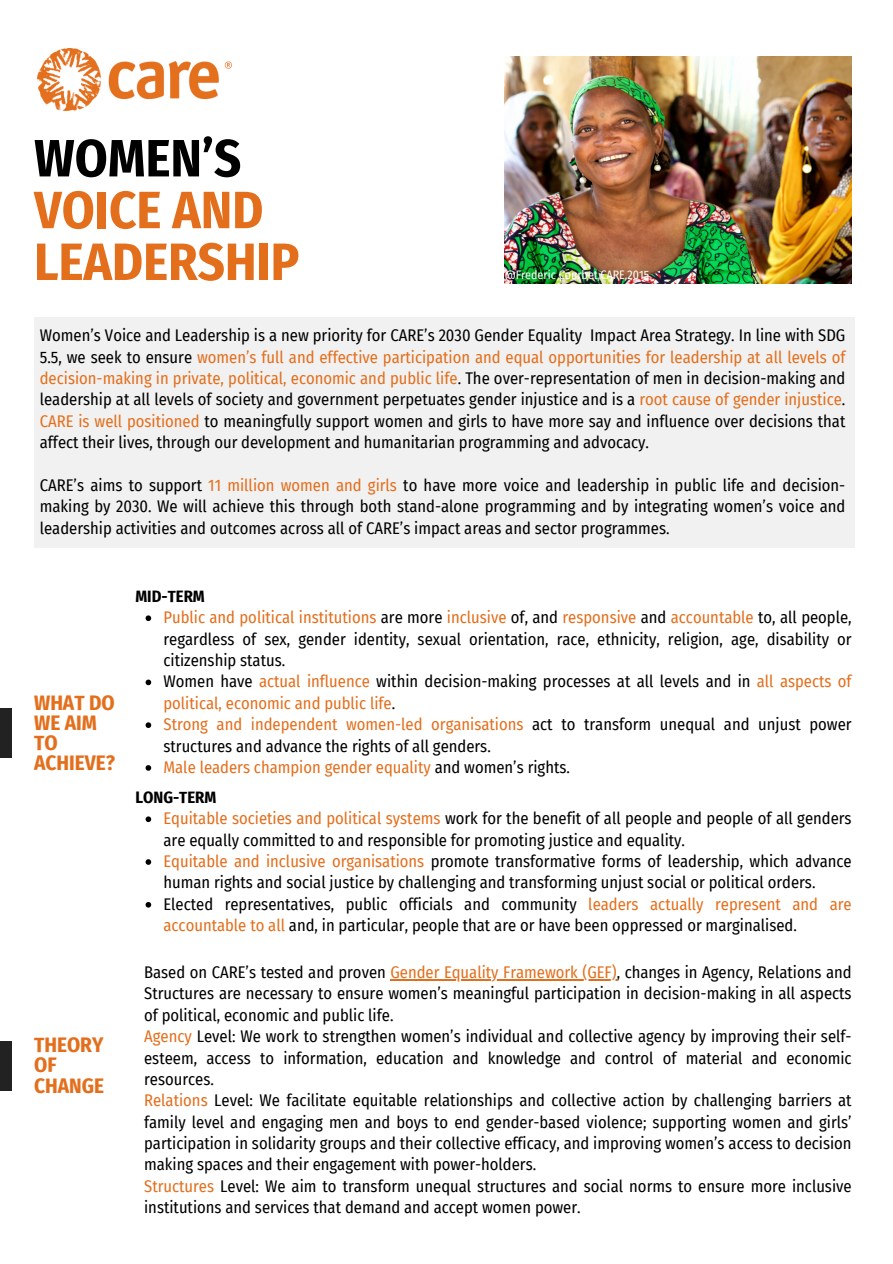
<style>
.page{position:relative;width:893px;height:1264px;background:#fff}
.page>*{position:absolute;margin:0;border:0;box-sizing:border-box;transform-origin:0 0}
.t1{font:700 52.5px/51.8px "Fira Sans Condensed";color:#e36f1d}
.t2{font:700 52.5px "Fira Sans Condensed";color:#000}
.t3{font:700 21px/20.2px "Fira Sans Condensed";color:#e36f1d}
.t4{font:16.5px/21.3px "Fira Sans Condensed";color:#000;text-align:justify}
.t5{font:16.5px/21.3px "Fira Sans Condensed";color:#e36f1d}
.t6{font:700 16.5px "Fira Sans Condensed";color:#000}
.t7{font:12px "Fira Sans Condensed";color:#fff}
.s1{color:#e36f1d}
.s2{color:#000}
</style>
<div class="page">
<img style="left:504px;top:56px;width:347px;height:228px">
<img style="left:38px;top:49px;width:193px;height:62px">
<svg style="left:145px;top:615px;width:6px;height:6px"></svg>
<svg style="left:145px;top:679px;width:6px;height:6px"></svg>
<svg style="left:145px;top:722px;width:6px;height:6px"></svg>
<svg style="left:145px;top:765px;width:6px;height:5px"></svg>
<div style="left:0;top:1040px;width:12px;height:50px;background:#222"></div>
<div style="left:0;top:708px;width:12px;height:50px;background:#222"></div>
<div style="left:34px;top:317px;width:820px;height:230px;background:#f1f1f1"></div>
<svg style="left:145px;top:816px;width:6px;height:6px"></svg>
<svg style="left:145px;top:859px;width:6px;height:5px"></svg>
<svg style="left:145px;top:902px;width:6px;height:5px"></svg>
<hr style="left:390px;top:979px;width:226px;height:1px;background:#e36f1d">
<p class="t2" style="left:34px;top:127px;width:208px">WOMEN’S</p>
<p class="t1" style="left:34px;top:185px;width:266px">VOICE AND<br>LEADERSHIP</p>
<p class="t7" style="left:504px;top:268px;width:146px">@Frederic Courbet,CARE,2015</p>
<p class="t4" style="left:40px;top:325px;width:807px">Women’s Voice and Leadership is a new priority for CARE’s 2030 Gender Equality Impact Area Strategy. In line with SDG 5.5, we seek to ensure <span class="s1">women’s full and effective participation and equal opportunities for leadership at all levels of decision-making in private, political, economic and public life</span>. The over-representation of men in decision-making and leadership at all levels of society and government perpetuates gender injustice and is a <span class="s1">root cause of gender injustice</span>.<br><span class="s1">CARE is well positioned</span> to meaningfully support women and girls to have more say and influence over decisions that affect their lives, through our development and humanitarian programming and advocacy.</p>
<p class="t4" style="left:40px;top:475px;width:807px">CARE’s aims to support <span class="s1">11 million women and girls</span> to have more voice and leadership in public life and decision&shy;making by 2030. We will achieve this through both stand-alone programming and by integrating women’s voice and leadership activities and outcomes across all of CARE’s impact areas and sector programmes.</p>
<p class="t3" style="left:34px;top:692px;width:82px">WHAT DO<br>WE AIM</p>
<p class="t3" style="left:34px;top:733px;width:82px">TO<br>ACHIEVE?</p>
<p class="t3" style="left:34px;top:1034px;width:71px">THEORY<br>OF<br>CHANGE</p>
<p class="t6" style="left:135px;top:586px;width:71px">MID-TERM</p>
<p class="t4" style="left:163px;top:607px;width:689px"><span class="s1">Public and political institutions</span> are more <span class="s1">inclusive</span> of, and <span class="s1">responsive</span> and <span class="s1">accountable</span> to, all people, regardless of sex, gender identity, sexual orientation, race, ethnicity, religion, age, disability or citizenship status.</p>
<p class="t5" style="left:163px;top:671px;width:689px"><span class="s2">Women have</span> actual influence <span class="s2">within decision-making processes at all levels and in</span> all aspects of political, economic and public life<span class="s2">.</span></p>
<p class="t4" style="left:163px;top:714px;width:689px"><span class="s1">Strong and independent women-led organisations</span> act to transform unequal and unjust power structures and advance the rights of all genders.</p>
<p class="t5" style="left:163px;top:756px;width:408px">Male leaders champion gender equality <span class="s2">and women’s rights.</span></p>
<p class="t6" style="left:135px;top:787px;width:82px">LONG-TERM</p>
<p class="t4" style="left:163px;top:808px;width:689px"><span class="s1">Equitable societies and political systems</span> work for the benefit of all people and people of all genders are equally committed to and responsible for promoting justice and equality.</p>
<p class="t4" style="left:163px;top:850px;width:689px"><span class="s1">Equitable and inclusive organisations</span> promote transformative forms of leadership, which advance human rights and social justice by challenging and transforming unjust social or political orders.</p>
<p class="t4" style="left:163px;top:893px;width:689px">Elected representatives, public officials and community <span class="s1">leaders actually represent and are accountable to all</span> and, in particular, people that are or have been oppressed or marginalised.</p>
<p class="t4" style="left:144px;top:961px;width:709px">Based on CARE’s tested and proven <span class="s1">Gender Equality Framework (GEF)</span>, changes in Agency, Relations and Structures are necessary to ensure women’s meaningful participation in decision-making in all aspects of political, economic and public life.</p>
<p class="t4" style="left:144px;top:1025px;width:709px"><span class="s1">Agency</span> Level: We work to strengthen women’s individual and collective agency by improving their self&shy;esteem, access to information, education and knowledge and control of material and economic resources.</p>
<p class="t4" style="left:144px;top:1090px;width:709px"><span class="s1">Relations</span> Level: We facilitate equitable relationships and collective action by challenging barriers at family level and engaging men and boys to end gender-based violence; supporting women and girls’ participation in solidarity groups and their collective efficacy, and improving women’s access to decision making spaces and their engagement with power-holders.</p>
<p class="t4" style="left:144px;top:1175px;width:709px"><span class="s1">Structures</span> Level: We aim to transform unequal structures and social norms to ensure more inclusive institutions and services that demand and accept women power.</p>
</div>
